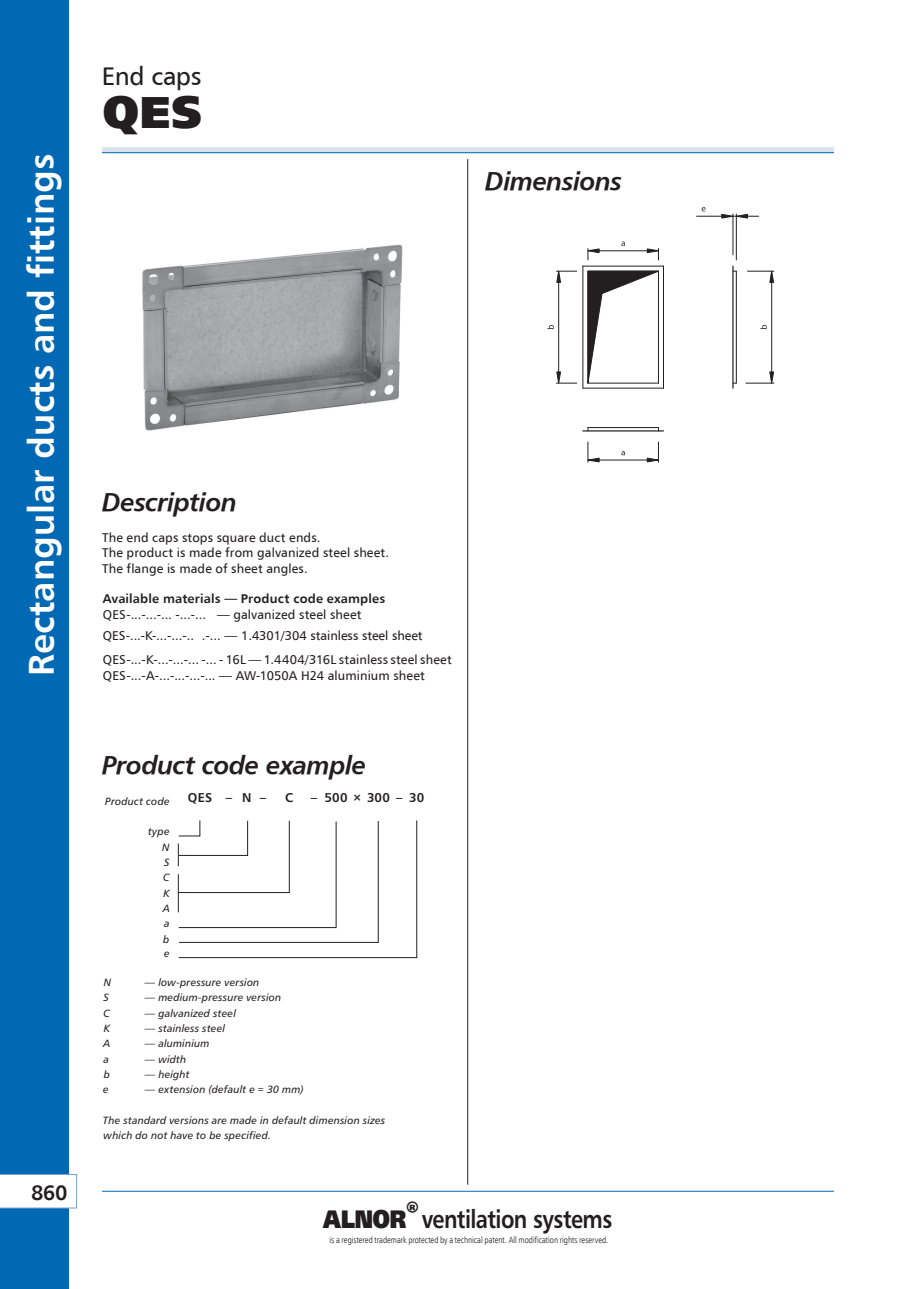
<style>
.page{position:relative;width:919px;height:1289px;background:#fff}
.page>*{position:absolute;margin:0;border:0;box-sizing:border-box;transform-origin:0 0}
.dzial_-_symbol_p{font:45px "Humanist 777 TL Extra Black B";color:#231f20}
.t1{font:36px "Humanist 777 TL Bold B";color:#fff}
.tekst_pod_kreska{font:25.5px "Humanist 777 TL Bold Italic B";letter-spacing:-.02em;color:#231f20}
.t2{font:700 25.5px "Humanist 777 TL";letter-spacing:-.025em;color:#231f20;scale:.85 1}
.Nagłówki_-_bold_ital{font:25.5px "Humanist 777 TL Bold Italic B";letter-spacing:-.02em;color:#231f20}
.dzial{font:25.5px "Humanist 777 TL";letter-spacing:-.02em;color:#231f20}
.t3{font:21px "Humanist 777 TL Bold B";color:#231f20}
.tekst_8_5pt{font:12.75px "Humanist 777 TL";letter-spacing:.01em;color:#231f20}
.tekst_8_5pt-2{font:12.75px "Humnst 777 EU Normal";letter-spacing:.01em;color:#231f20}
.tekst_8_5pt-3{font:12.75px "Humanist 777 TL Bold B";letter-spacing:.01em;color:#231f20}
.tekst_8_5pt-4{font:700 12.75px "Humanist 777 TL";letter-spacing:.005em;color:#231f20}
.TABELKA_-_GORA{font:italic 10.5px "Humanist 777 TL";letter-spacing:.015em;color:#231f20}
.t4{font:9px "Humnst 777 Lt Cn EU Normal";letter-spacing:-.005em;color:#231f20}
.s1{font-family:"Humanist 777 TL Roman B"}
.s2{font-family:"Humanist 777 TL Extra Black B";font-weight:400}
</style>
<div class="page">
<div style="left:0;top:0;width:68px;height:1288px;background:#0168b3"></div>
<div style="left:102px;top:147px;width:731px;height:6px;background:#d9e3ed"></div>
<hr style="left:102px;top:152px;width:731px;height:1px;background:#0168b3">
<hr style="left:102px;top:1190px;width:731px;height:1px;background:#0168b3">
<hr style="left:467px;top:159px;width:1px;height:1025px;background:#231f20">
<svg style="left:0;top:1174px;width:77px;height:34px;background:#f7f9fc"></svg>
<img style="left:142px;top:244px;width:261px;height:187px">
<hr style="left:732px;top:266px;width:1px;height:122px;background:#231f20">
<hr style="left:583px;top:430px;width:80px;height:1px;background:#231f20">
<hr style="left:663px;top:266px;width:1px;height:122px;background:#231f20">
<hr style="left:582px;top:266px;width:1px;height:122px;background:#231f20">
<hr style="left:583px;top:388px;width:80px;height:1px;background:#231f20">
<hr style="left:583px;top:266px;width:80px;height:1px;background:#231f20">
<svg style="left:587px;top:270px;width:76px;height:119px"></svg>
<hr style="left:658px;top:271px;width:1px;height:112px;background:#231f20">
<hr style="left:587px;top:271px;width:1px;height:112px;background:#231f20">
<hr style="left:735px;top:271px;width:1px;height:112px;background:#231f20">
<hr style="left:588px;top:427px;width:70px;height:1px;background:#231f20">
<hr style="left:588px;top:382px;width:70px;height:1px;background:#231f20">
<hr style="left:588px;top:271px;width:70px;height:1px;background:#231f20">
<hr style="left:771px;top:282px;width:1px;height:90px;background:#231f20">
<svg style="left:747px;top:271px;width:27px;height:12px"></svg>
<svg style="left:745px;top:371px;width:29px;height:13px"></svg>
<hr style="left:558px;top:282px;width:1px;height:90px;background:#231f20">
<svg style="left:556px;top:271px;width:20px;height:12px"></svg>
<svg style="left:556px;top:371px;width:20px;height:13px"></svg>
<hr style="left:599px;top:460px;width:48px;height:1px;background:#231f20">
<svg style="left:587px;top:442px;width:12px;height:20px"></svg>
<svg style="left:646px;top:442px;width:13px;height:20px"></svg>
<hr style="left:599px;top:250px;width:48px;height:1px;background:#231f20">
<svg style="left:587px;top:248px;width:12px;height:12px"></svg>
<svg style="left:646px;top:248px;width:13px;height:12px"></svg>
<hr style="left:736px;top:214px;width:1px;height:46px;background:#231f20">
<hr style="left:732px;top:214px;width:1px;height:41px;background:#231f20">
<svg style="left:760px;top:325px;width:6px;height:4px"></svg>
<svg style="left:547px;top:325px;width:6px;height:4px"></svg>
<svg style="left:621px;top:241px;width:3px;height:5px"></svg>
<svg style="left:696px;top:207px;width:62px;height:12px"></svg>
<svg style="left:178px;top:820px;width:239px;height:138px"></svg>
<h2 class="t1" style="left:18px;top:675px;width:523px;rotate:-90deg">Rectangular ducts and fittings</h2>
<h3 class="t3" style="left:31px;top:1178px;width:38px">860</h3>
<p class="dzial" style="left:102px;top:60px;width:101px">End caps</p>
<p class="dzial_-_symbol_p" style="left:102px;top:81px;width:101px">QES</p>
<p class="Nagłówki_-_bold_ital" style="left:485px;top:164px;width:138px">Dimensions</p>
<p class="tekst_pod_kreska" style="left:102px;top:486px;width:136px">Description</p>
<p class="tekst_8_5pt-2" style="left:102px;top:529px;width:220px">The end caps stops square duct ends.</p>
<p class="tekst_8_5pt-2" style="left:102px;top:545px;width:288px">The product is made from galvanized steel sheet.</p>
<p class="tekst_8_5pt-2" style="left:102px;top:560px;width:207px">The flange is made of sheet angles.</p>
<p class="tekst_8_5pt-3" style="left:103px;top:590px;width:284px">Available materials — Product code examples</p>
<p class="tekst_8_5pt" style="left:103px;top:606px;width:260px">QES-...-...-... -...-... — galvanized steel sheet</p>
<p class="tekst_8_5pt-2" style="left:103px;top:627px;width:321px"><span class="s1">QES-...-K-...-...-.. .-... —</span> 1.4301/304 stainless steel sheet</p>
<p class="tekst_8_5pt" style="left:103px;top:652px;width:350px">QES-...-K-...-...-... -... - 16L — 1.4404/316L stainless steel sheet</p>
<p class="tekst_8_5pt" style="left:103px;top:667px;width:323px">QES-...-A-...-...-...-... — AW-1050A H24 aluminium sheet</p>
<p class="tekst_pod_kreska" style="left:102px;top:748px;width:266px">Product code example</p>
<p class="TABELKA_-_GORA" style="left:105px;top:794px;width:66px">Product code</p>
<p class="tekst_8_5pt-4" style="left:188px;top:789px;width:26px">QES</p>
<p class="tekst_8_5pt-4" style="left:226px;top:789px;width:8px">–</p>
<p class="tekst_8_5pt-4" style="left:242px;top:789px;width:11px">N</p>
<p class="tekst_8_5pt-4" style="left:260px;top:789px;width:8px">–</p>
<p class="tekst_8_5pt-4" style="left:285px;top:789px;width:10px">C</p>
<p class="tekst_8_5pt-4" style="left:311px;top:789px;width:8px">–</p>
<p class="tekst_8_5pt-4" style="left:324px;top:789px;width:25px">500</p>
<p class="tekst_8_5pt-4" style="left:353px;top:789px;width:9px">×</p>
<p class="tekst_8_5pt-4" style="left:367px;top:789px;width:25px">300</p>
<p class="tekst_8_5pt-4" style="left:396px;top:789px;width:8px">–</p>
<p class="tekst_8_5pt-4" style="left:409px;top:789px;width:17px">30</p>
<p class="TABELKA_-_GORA" style="left:148px;top:825px;width:23px">type</p>
<p class="TABELKA_-_GORA" style="left:162px;top:840px;width:9px">N</p>
<p class="TABELKA_-_GORA" style="left:164px;top:855px;width:7px">S</p>
<p class="TABELKA_-_GORA" style="left:163px;top:871px;width:8px">C</p>
<p class="TABELKA_-_GORA" style="left:163px;top:886px;width:8px">K</p>
<p class="TABELKA_-_GORA" style="left:163px;top:901px;width:9px">A</p>
<p class="TABELKA_-_GORA" style="left:164px;top:916px;width:7px">a</p>
<p class="TABELKA_-_GORA" style="left:163px;top:932px;width:8px">b</p>
<p class="TABELKA_-_GORA" style="left:164px;top:946px;width:7px">e</p>
<p class="TABELKA_-_GORA" style="left:104px;top:975px;width:9px">N</p>
<p class="TABELKA_-_GORA" style="left:145px;top:975px;width:116px">— low-pressure version</p>
<p class="TABELKA_-_GORA" style="left:103px;top:991px;width:7px">S</p>
<p class="TABELKA_-_GORA" style="left:145px;top:991px;width:138px">— medium-pressure version</p>
<p class="TABELKA_-_GORA" style="left:104px;top:1006px;width:8px">C</p>
<p class="TABELKA_-_GORA" style="left:145px;top:1006px;width:93px">— galvanized steel</p>
<p class="TABELKA_-_GORA" style="left:104px;top:1021px;width:8px">K</p>
<p class="TABELKA_-_GORA" style="left:145px;top:1021px;width:82px">— stainless steel</p>
<p class="TABELKA_-_GORA" style="left:103px;top:1036px;width:9px">A</p>
<p class="TABELKA_-_GORA" style="left:145px;top:1036px;width:66px">— aluminium</p>
<p class="TABELKA_-_GORA" style="left:103px;top:1052px;width:7px">a</p>
<p class="TABELKA_-_GORA" style="left:145px;top:1052px;width:43px">— width</p>
<p class="TABELKA_-_GORA" style="left:104px;top:1067px;width:8px">b</p>
<p class="TABELKA_-_GORA" style="left:145px;top:1067px;width:46px">— height</p>
<p class="TABELKA_-_GORA" style="left:103px;top:1082px;width:7px">e</p>
<p class="TABELKA_-_GORA" style="left:145px;top:1082px;width:160px">— extension (default e = 30 mm)</p>
<p class="TABELKA_-_GORA" style="left:103px;top:1113px;width:284px">The standard versions are made in default dimension sizes</p>
<p class="TABELKA_-_GORA" style="left:104px;top:1128px;width:169px">which do not have to be specified.</p>
<h3 class="t2" style="left:323px;top:1202px;width:341px"><span class="s2">ALNOR</span><sup>®</sup>ventilation systems</h3>
<p class="t4" style="left:329px;top:1234px;width:280px">is a registered trademark protected by a technical patent. All modification rights reserved.</p>
</div>
